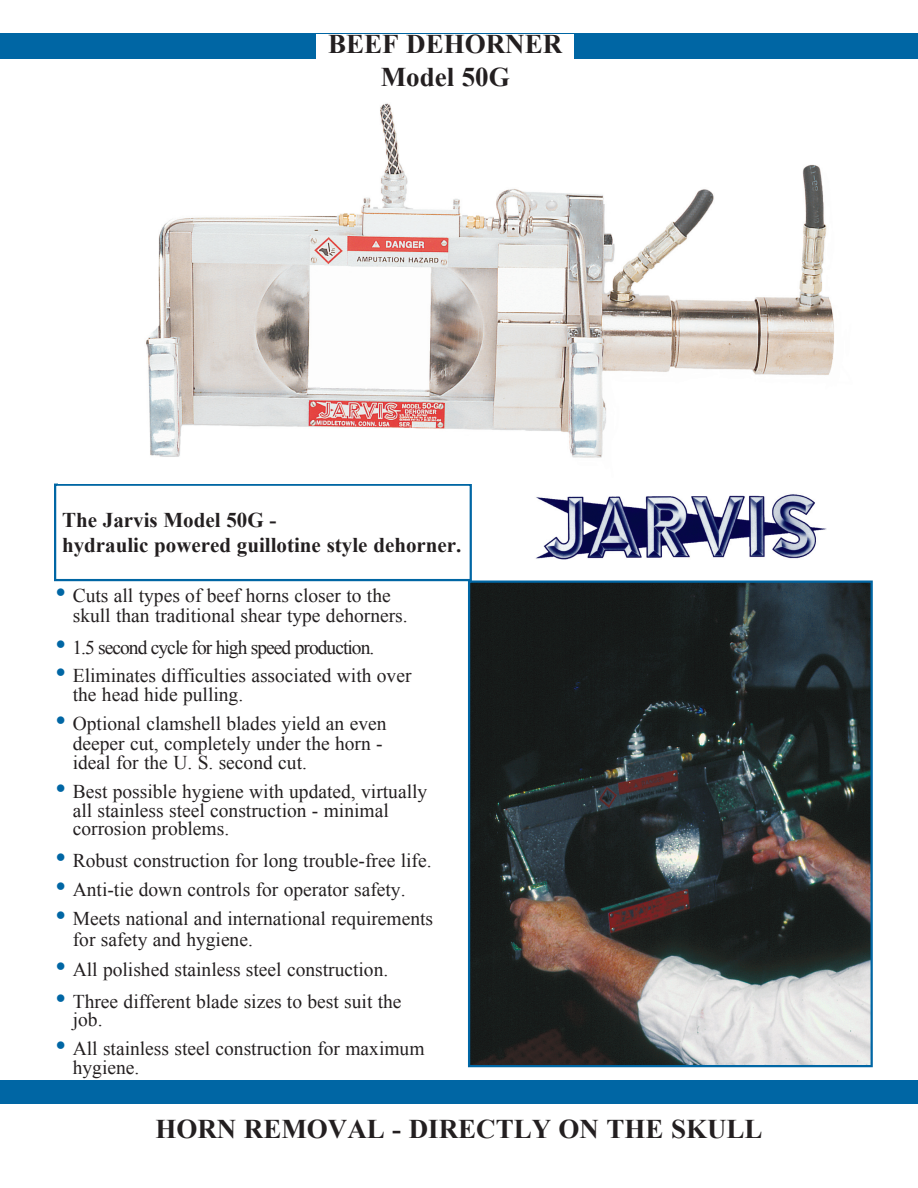
<style>
.page{position:relative;width:918px;height:1188px;background:#fff}
.page>*{position:absolute;margin:0;border:0;box-sizing:border-box;transform-origin:0 0}
.t1{font:700 27px/32.4px "Times New Roman";color:#231f20;text-align:center}
.t2{font:700 21px/25.2px "Times New Roman";color:#231f20}
.t3{font:19.5px/19.5px "Times New Roman";color:#231f20}
.t4{font:19.5px "Times New Roman";letter-spacing:-.05em;color:#231f20}
.s1{font-size:30px;color:#0066a4}
</style>
<div class="page">
<div style="left:0;top:1080px;width:918px;height:24px;background:#0066a4"></div>
<img style="left:471px;top:583px;width:399px;height:481px">
<div style="left:468px;top:580px;width:405px;height:487px;border:2px solid #0066a4"></div>
<img style="left:535px;top:494px;width:292px;height:66px">
<div style="left:54px;top:484px;width:418px;height:97px;border:2px solid #0066a4"></div>
<div style="left:0;top:34px;width:918px;height:25px;background:#0066a4"></div>
<img style="left:146px;top:103px;width:688px;height:355px">
<div style="left:317px;top:34px;width:257px;height:60px;background:#fff"></div>
<h1 class="t1" style="left:328px;top:28px;width:235px">BEEF DEHORNER<br>Model 50G</h1>
<p class="t2" style="left:62px;top:507px;width:401px">The Jarvis Model 50G -<br>hydraulic powered guillotine style dehorner.</p>
<p class="t3" style="left:73px;top:586px;width:336px;text-indent:-17px"><span class="s1">•</span> Cuts all types of beef horns closer to the skull than traditional shear type dehorners.</p>
<p class="t4" style="left:56px;top:634px;width:320px"><span class="s1">•</span> 1.5 second cycle for high speed production.</p>
<p class="t3" style="left:73px;top:665px;width:340px;text-indent:-17px"><span class="s1">•</span> Eliminates difficulties associated with over the head hide pulling.</p>
<p class="t3" style="left:73px;top:714px;width:315px;text-indent:-17px"><span class="s1">•</span> Optional clamshell blades yield an even deeper cut, completely under the horn - ideal for the U. S. second cut.</p>
<p class="t3" style="left:73px;top:782px;width:356px;line-height:18.8px;text-indent:-17px"><span class="s1">•</span> Best possible hygiene with updated, virtually all stainless steel construction - minimal corrosion problems.</p>
<p class="t3" style="left:56px;top:851px;width:378px"><span class="s1">•</span> Robust construction for long trouble-free life.</p>
<p class="t3" style="left:56px;top:879px;width:352px"><span class="s1">•</span> Anti-tie down controls for operator safety.</p>
<p class="t3" style="left:73px;top:907px;width:362px;line-height:21.1px;text-indent:-17px"><span class="s1">•</span> Meets national and international requirements for safety and hygiene.</p>
<p class="t3" style="left:56px;top:959px;width:334px"><span class="s1">•</span> All polished stainless steel construction.</p>
<p class="t3" style="left:73px;top:992px;width:330px;line-height:18px;text-indent:-17px"><span class="s1">•</span> Three different blade sizes to best suit the job.</p>
<p class="t3" style="left:73px;top:1038px;width:353px;text-indent:-17px"><span class="s1">•</span> All stainless steel construction for maximum hygiene.</p>
<h1 class="t1" style="left:155px;top:1112px;width:609px">HORN REMOVAL - DIRECTLY ON THE SKULL</h1>
</div>
